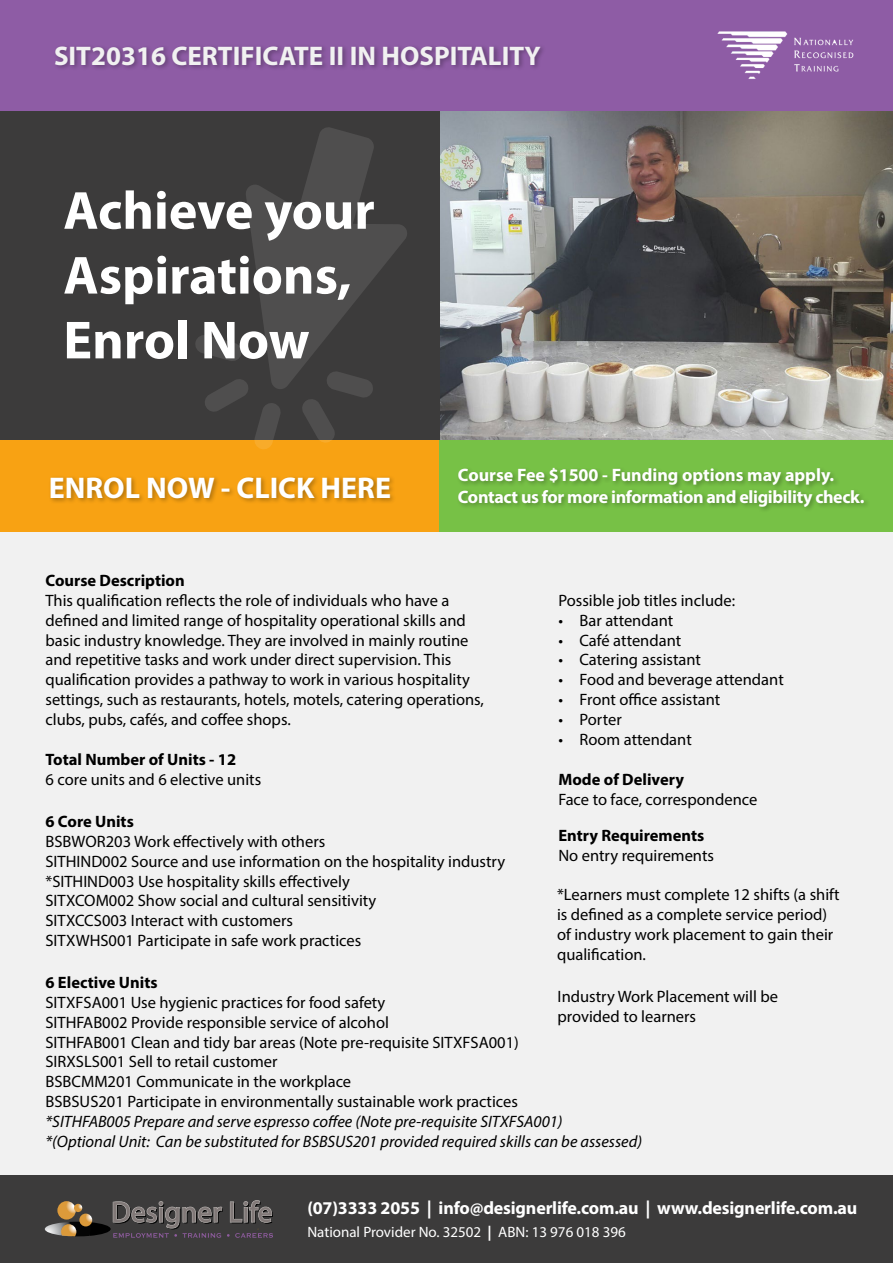
<style>
.page{position:relative;width:893px;height:1263px;background:#fff}
.page>*{position:absolute;margin:0;border:0;box-sizing:border-box;transform-origin:0 0}
.t1{font:700 54px/64.8px "Myriad Pro";color:#fff}
.t2{font:700 30px "Myriad Pro";color:#fff}
.t3{font:700 27px "Myriad Pro";color:#f1f1f1}
.t4{font:700 18px/21.6px "Myriad Pro";letter-spacing:-.01em;color:#fff}
.t5{font:16.5px/19.8px "Myriad Pro";color:#000}
.t6{font:italic 16.5px/19.8px "Myriad Pro";color:#000}
.t7{font:700 16.5px "Myriad Pro";color:#000}
.t8{font:15px "Myriad Pro";color:#fff}
.s1{font-weight:700}
</style>
<div class="page">
<img style="left:440px;top:111px;width:453px;height:329px">
<div style="left:0;top:440px;width:893px;height:752px;background:#f1f1f1"></div>
<div style="left:0;top:1175px;width:893px;height:88px;background:#3c3b3b"></div>
<div style="left:0;top:111px;width:440px;height:329px;background:#3c3b3b"></div>
<div style="left:0;top:0;width:893px;height:111px;background:#8e5ca5"></div>
<div style="left:53px;top:44px;width:493px;height:27px;background:#000;opacity:.3"></div>
<img style="left:717px;top:31px;width:137px;height:48px">
<div style="left:0;top:440px;width:440px;height:92px;background:#f8a213"></div>
<div style="left:48px;top:475px;width:348px;height:29px;background:#000;opacity:.3"></div>
<svg style="left:195px;top:127px;width:212px;height:322px"></svg>
<div style="left:440px;top:440px;width:453px;height:92px;background:#77c146"></div>
<div style="left:456px;top:466px;width:415px;height:47px;background:#000;opacity:.3"></div>
<svg style="left:45px;top:1200px;width:228px;height:38px"></svg>
<h3 class="t3" style="left:54px;top:38px;width:488px">SIT20316 CERTIFICATE II IN HOSPITALITY</h3>
<h1 class="t1" style="left:63px;top:176px;width:313px">Achieve your<br>Aspirations,<br>Enrol Now</h1>
<h2 class="t2" style="left:49px;top:468px;width:344px">ENROL NOW - CLICK HERE</h2>
<p class="t4" style="left:458px;top:464px;width:408px">Course Fee $1500 - Funding options may apply.<br>Contact us for more information and eligibility check.</p>
<p class="t7" style="left:45px;top:570px;width:141px">Course Description</p>
<p class="t5" style="left:45px;top:590px;width:440px">This qualification reflects the role of individuals who have a defined and limited range of hospitality operational skills and basic industry knowledge. They are involved in mainly routine and repetitive tasks and work under direct supervision. This qualification provides a pathway to work in various hospitality settings, such as restaurants, hotels, motels, catering operations, clubs, pubs, cafés, and coffee shops.</p>
<p class="t5" style="left:558px;top:590px;width:178px">Possible job titles include:</p>
<p class="t5" style="left:558px;top:610px;width:116px">• Bar attendant</p>
<p class="t5" style="left:558px;top:630px;width:124px">• Café attendant</p>
<p class="t5" style="left:558px;top:650px;width:144px">• Catering assistant</p>
<p class="t5" style="left:558px;top:669px;width:227px">• Food and beverage attendant</p>
<p class="t5" style="left:558px;top:689px;width:164px">• Front office assistant</p>
<p class="t5" style="left:558px;top:709px;width:65px">• Porter</p>
<p class="t5" style="left:558px;top:729px;width:135px">• Room attendant</p>
<p class="t7" style="left:45px;top:749px;width:192px">Total Number of Units - 12</p>
<p class="t5" style="left:45px;top:769px;width:217px">6 core units and 6 elective units</p>
<p class="t7" style="left:45px;top:811px;width:90px">6 Core Units</p>
<p class="t5" style="left:45px;top:831px;width:461px">BSBWOR203 Work effectively with others<br>SITHIND002 Source and use information on the hospitality industry *SITHIND003 Use hospitality skills effectively<br>SITXCOM002 Show social and cultural sensitivity<br>SITXCCS003 Interact with customers<br>SITXWHS001 Participate in safe work practices</p>
<p class="t7" style="left:558px;top:768px;width:127px">Mode of Delivery</p>
<p class="t5" style="left:558px;top:789px;width:201px">Face to face, correspondence</p>
<p class="t7" style="left:558px;top:825px;width:147px">Entry Requirements</p>
<p class="t5" style="left:558px;top:845px;width:157px">No entry requirements</p>
<p class="t5" style="left:557px;top:885px;width:284px">*Learners must complete 12 shifts (a shift is defined as a complete service period) of industry work placement to gain their qualification.</p>
<p class="t7" style="left:45px;top:972px;width:114px">6 Elective Units</p>
<p class="t5" style="left:45px;top:992px;width:475px">SITXFSA001 Use hygienic practices for food safety<br>SITHFAB002 Provide responsible service of alcohol<br>SITHFAB001 Clean and tidy bar areas (Note pre-requisite SITXFSA001)<br>SIRXSLS001 Sell to retail customer<br>BSBCMM201 Communicate in the workplace<br>BSBSUS201 Participate in environmentally sustainable work practices</p>
<p class="t6" style="left:45px;top:1111px;width:598px">*SITHFAB005 Prepare and serve espresso coffee (Note pre-requisite SITXFSA001)<br>*(Optional Unit: Can be substituted for BSBSUS201 provided required skills can be assessed)</p>
<p class="t5" style="left:558px;top:986px;width:222px">Industry Work Placement will be provided to learners</p>
<p class="t4" style="left:307px;top:1196px;width:551px">(07)3333 2055 | info@designerlife.com.au | www.designerlife.com.au</p>
<p class="t8" style="left:307px;top:1222px;width:320px">National Provider No. 32502 <span class="s1">|</span> ABN: 13 976 018 396</p>
</div>
